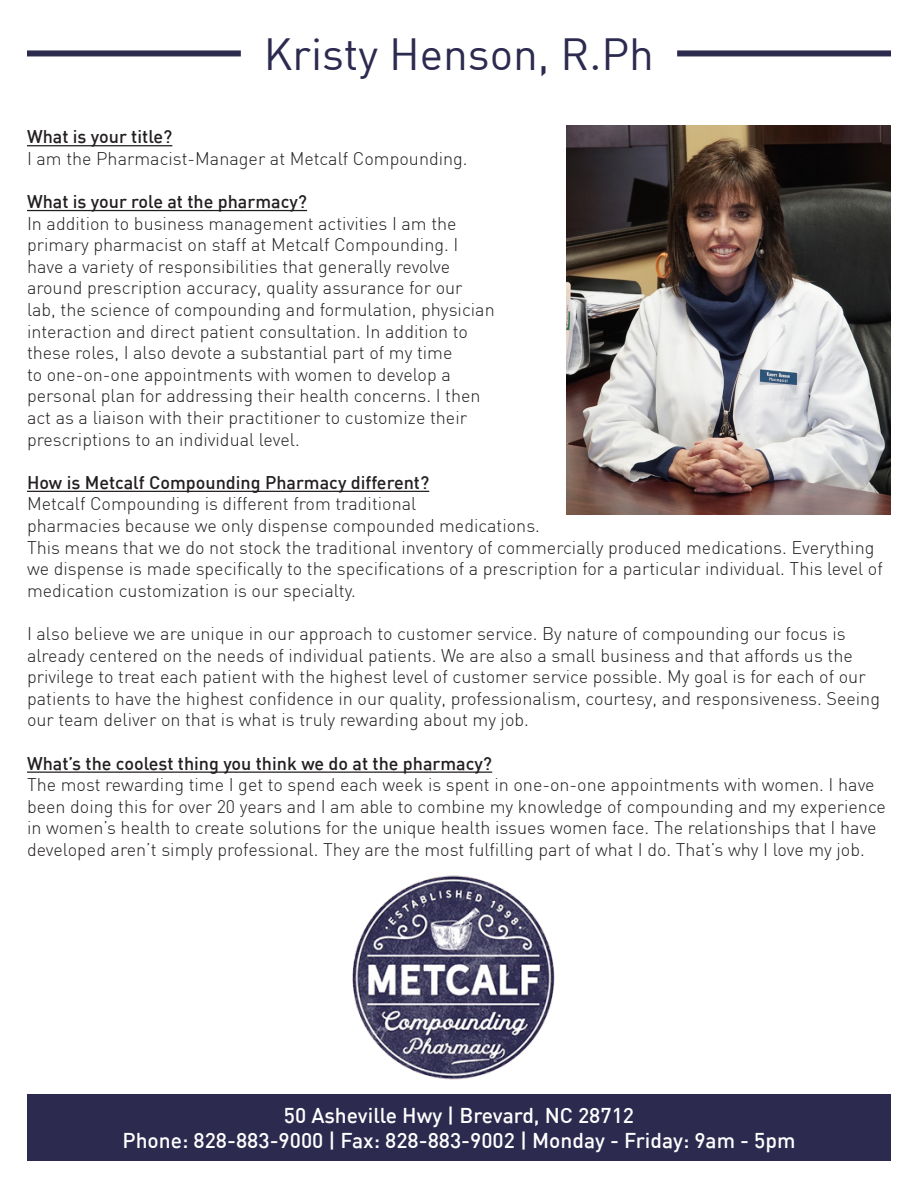
<style>
.page{position:relative;width:918px;height:1188px;background:#fff}
.page>*{position:absolute;margin:0;border:0;box-sizing:border-box;transform-origin:0 0}
.t1{font:44.1px "DIN Regular Alternate";color:#2c2a4f}
.t2{font:500 21px/25.2px "DIN";color:#fff;text-align:center}
.t3{font:300 18px/21.6px "DIN";color:#231f20}
.t4{font:500 18px "DIN";color:#231f20}
</style>
<div class="page">
<div style="left:27px;top:1094px;width:864px;height:67px;background:#2c2a4f"></div>
<img style="left:567px;top:125px;width:324px;height:390px">
<hr style="left:27px;top:145px;width:145px;height:1px;background:#231f20">
<hr style="left:27px;top:210px;width:280px;height:1px;background:#231f20">
<hr style="left:27px;top:491px;width:402px;height:1px;background:#231f20">
<hr style="left:27px;top:772px;width:465px;height:1px;background:#231f20">
<div style="left:27px;top:50px;width:214px;height:6px;background:#2c2a4f"></div>
<div style="left:677px;top:50px;width:214px;height:6px;background:#2c2a4f"></div>
<img style="left:350px;top:875px;width:206px;height:206px;border-radius:103px">
<p class="t1" style="left:264px;top:27px;width:392px">Kristy Henson, R.Ph</p>
<p class="t4" style="left:27px;top:125px;width:147px">What is your title?</p>
<p class="t3" style="left:27px;top:147px;width:442px">I am the Pharmacist-Manager at Metcalf Compounding.</p>
<p class="t4" style="left:27px;top:190px;width:282px">What is your role at the pharmacy?</p>
<p class="t3" style="left:27px;top:212px;width:469px">In addition to business management activities I am the primary pharmacist on staff at Metcalf Compounding. I have a variety of responsibilities that generally revolve around prescription accuracy, quality assurance for our lab, the science of compounding and formulation, physician interaction and direct patient consultation. In addition to these roles, I also devote a substantial part of my time<br>to one-on-one appointments with women to develop a personal plan for addressing their health concerns. I then act as a liaison with their practitioner to customize their prescriptions to an individual level.</p>
<p class="t4" style="left:27px;top:471px;width:404px">How is Metcalf Compounding Pharmacy different?</p>
<p class="t3" style="left:27px;top:493px;width:857px">Metcalf Compounding is different from traditional<br>pharmacies because we only dispense compounded medications.<br>This means that we do not stock the traditional inventory of commercially produced medications. Everything we dispense is made specifically to the specifications of a prescription for a particular individual. This level of medication customization is our specialty.</p>
<p class="t3" style="left:27px;top:623px;width:855px">I also believe we are unique in our approach to customer service. By nature of compounding our focus is already centered on the needs of individual patients. We are also a small business and that affords us the privilege to treat each patient with the highest level of customer service possible. My goal is for each of our patients to have the highest confidence in our quality, professionalism, courtesy, and responsiveness. Seeing our team deliver on that is what is truly rewarding about my job.</p>
<p class="t4" style="left:27px;top:752px;width:467px">What’s the coolest thing you think we do at the pharmacy?</p>
<p class="t3" style="left:27px;top:774px;width:861px">The most rewarding time I get to spend each week is spent in one-on-one appointments with women. I have been doing this for over 20 years and I am able to combine my knowledge of compounding and my experience in women’s health to create solutions for the unique health issues women face. The relationships that I have developed aren’t simply professional. They are the most fulfilling part of what I do. That’s why I love my job.</p>
<p class="t2" style="left:123px;top:1102px;width:674px">50 Asheville Hwy | Brevard, NC 28712<br>Phone: 828-883-9000 | Fax: 828-883-9002 | Monday - Friday: 9am - 5pm</p>
</div>
